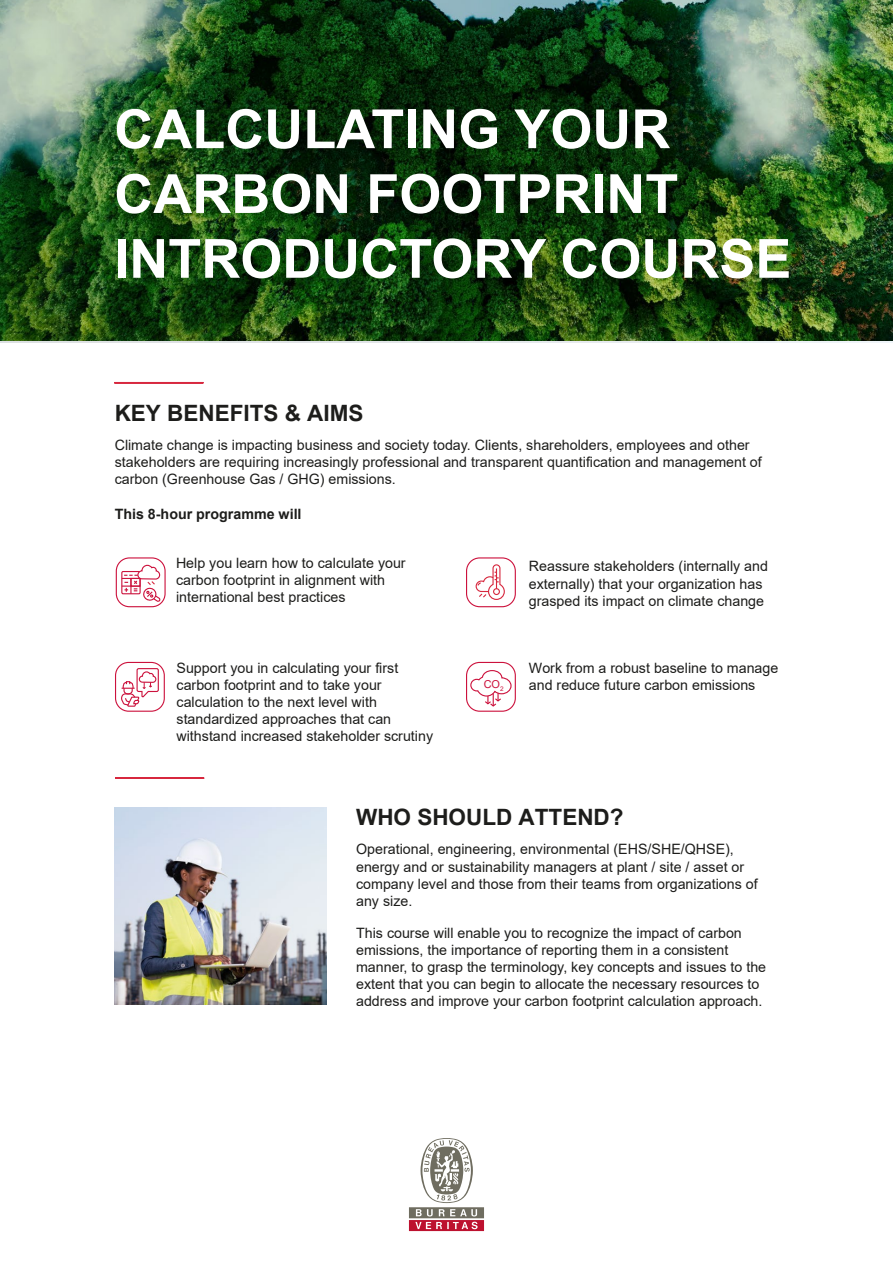
<style>
.page{position:relative;width:893px;height:1263px;background:#fff}
.page>*{position:absolute;margin:0;border:0;box-sizing:border-box;transform-origin:0 0}
.t1{font:700 54px/64.8px "Arial";color:#fff}
.t2{font:700 22.5px "Arial";color:#1d1d1b}
.t3{font:14.25px/17.1px "Arial";color:#1d1d1b}
.t4{font:700 14.25px "Arial";color:#1d1d1b}
.t5{font:10.95px "Arial";color:#cc123d}
</style>
<div class="page">
<img style="left:114px;top:807px;width:213px;height:197px">
<img style="left:1px;top:0;width:892px;height:343px">
<svg style="left:409px;top:1138px;width:75px;height:93px"></svg>
<svg style="left:0;top:0;width:1px;height:343px"></svg>
<hr style="left:114px;top:382px;width:89px;height:1px;background:#d7273e">
<hr style="left:115px;top:777px;width:89px;height:2px;background:#d7273e">
<div style="left:466px;top:557px;width:50px;height:50px;border:1px solid #cc123d;border-radius:13px"></div>
<div style="left:116px;top:557px;width:50px;height:50px;border:1px solid #cc123d;border-radius:13px"></div>
<div style="left:115px;top:662px;width:50px;height:50px;border:1px solid #cc123d;border-radius:13px"></div>
<div style="left:466px;top:662px;width:50px;height:50px;border:1px solid #cc123d;border-radius:13px"></div>
<svg style="left:470px;top:670px;width:42px;height:37px"></svg>
<svg style="left:475px;top:564px;width:30px;height:36px"></svg>
<div style="left:121px;top:571px;width:20px;height:23px;border:1px solid #cc123d"></div>
<svg style="left:121px;top:668px;width:38px;height:39px"></svg>
<svg style="left:122px;top:564px;width:39px;height:39px"></svg>
<h1 class="t1" style="left:114px;top:97px;width:679px">CALCULATING YOUR<br>CARBON FOOTPRINT<br>INTRODUCTORY COURSE</h1>
<h2 class="t2" style="left:115px;top:397px;width:250px">KEY BENEFITS &amp; AIMS</h2>
<p class="t3" style="left:115px;top:436px;width:649px">Climate change is impacting business and society today. Clients, shareholders, employees and other stakeholders are requiring increasingly professional and transparent quantification and management of carbon (Greenhouse Gas / GHG) emissions.</p>
<p class="t4" style="left:115px;top:503px;width:188px">This 8-hour programme will</p>
<p class="t3" style="left:176px;top:554px;width:231px">Help you learn how to calculate your carbon footprint in alignment with international best practices</p>
<p class="t3" style="left:529px;top:558px;width:241px">Reassure stakeholders (internally and externally) that your organization has grasped its impact on climate change</p>
<p class="t3" style="left:177px;top:659px;width:258px">Support you in calculating your first carbon footprint and to take your calculation to the next level with standardized approaches that can withstand increased stakeholder scrutiny</p>
<p class="t3" style="left:529px;top:659px;width:251px">Work from a robust baseline to manage</p>
<p class="t5" style="left:484px;top:676px;width:21px">CO<sub>2</sub></p>
<p class="t3" style="left:529px;top:676px;width:228px">and reduce future carbon emissions</p>
<h2 class="t2" style="left:356px;top:801px;width:269px">WHO SHOULD ATTEND?</h2>
<p class="t3" style="left:356px;top:841px;width:403px">Operational, engineering, environmental (EHS/SHE/QHSE), energy and or sustainability managers at plant / site / asset or company level and those from their teams from organizations of any size.</p>
<p class="t3" style="left:356px;top:924px;width:412px">This course will enable you to recognize the impact of carbon emissions, the importance of reporting them in a consistent manner, to grasp the terminology, key concepts and issues to the extent that you can begin to allocate the necessary resources to address and improve your carbon footprint calculation approach.</p>
</div>
